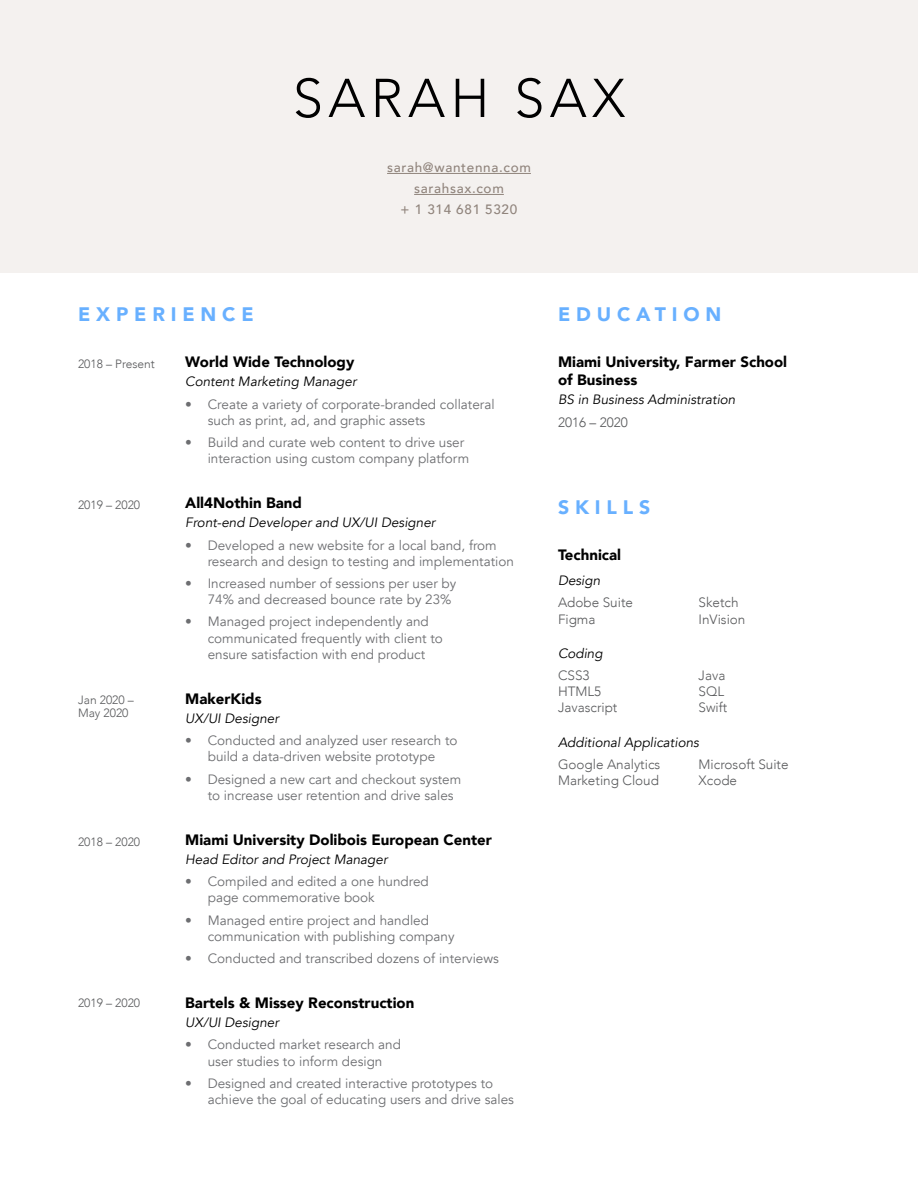
<style>
.page{position:relative;width:918px;height:1188px;background:#fff}
.page>*{position:absolute;margin:0;border:0;box-sizing:border-box;transform-origin:0 0}
.t1{font:300 54px "Avenir";letter-spacing:.1em;color:#000}
.t2{font:900 19.5px "Avenir";letter-spacing:.3em;color:#68b0ff}
.t3{font:900 15px/18px "Avenir";color:#000}
.t4{font:13.5px/16.2px "Avenir";color:#6d6e71}
.t5{font:italic 13.5px "Avenir";color:#000}
.t6{font:300 13.5px/16.2px "Avenir";color:#58595b}
.t7{font:500 13.5px/21px "Avenir";letter-spacing:.05em;color:#90847c;text-align:center}
.t8{font:300 12px/13.5px "Avenir";color:#58595b}
</style>
<div class="page">
<div style="left:0;top:0;width:918px;height:272px;background:#f4f1ef"></div>
<hr style="left:387px;top:173px;width:144px;height:1px;background:#90847c">
<hr style="left:414px;top:194px;width:90px;height:1px;background:#90847c">
<h1 class="t1" style="left:293px;top:66px;width:334px">SARAH SAX</h1>
<p class="t7" style="left:387px;top:156px;width:145px">sarah@wantenna.com sarahsax.com<br>+ 1 314 681 5320</p>
<h2 class="t2" style="left:78px;top:297px;width:177px">EXPERIENCE</h2>
<p class="t8" style="left:78px;top:357px;width:78px">2018 – Present</p>
<p class="t3" style="left:185px;top:353px;width:171px">World Wide Technology</p>
<p class="t5" style="left:185px;top:374px;width:173px">Content Marketing Manager</p>
<p class="t4" style="left:208px;top:396px;width:288px;text-indent:-23px">• Create a variety of corporate-branded collateral such as print, ad, and graphic assets</p>
<p class="t4" style="left:208px;top:434px;width:263px;text-indent:-23px">• Build and curate web content to drive user interaction using custom company platform</p>
<p class="t3" style="left:185px;top:494px;width:118px">All4Nothin Band</p>
<p class="t5" style="left:185px;top:515px;width:252px">Front-end Developer and UX/UI Designer</p>
<p class="t4" style="left:208px;top:537px;width:308px;text-indent:-23px">• Developed a new website for a local band, from research and design to testing and implementation</p>
<p class="t4" style="left:208px;top:575px;width:250px;text-indent:-23px">• Increased number of sessions per user by<br>74% and decreased bounce rate by 23%</p>
<p class="t4" style="left:208px;top:614px;width:237px;text-indent:-23px">• Managed project independently and communicated frequently with client to ensure satisfaction with end product</p>
<p class="t3" style="left:185px;top:689px;width:78px">MakerKids</p>
<p class="t5" style="left:185px;top:710px;width:95px">UX/UI Designer</p>
<p class="t4" style="left:185px;top:733px;width:274px;text-align:center">• Conducted and analyzed user research to build a data-driven website prototype</p>
<p class="t4" style="left:208px;top:771px;width:255px;text-indent:-23px">• Designed a new cart and checkout system to increase user retention and drive sales</p>
<p class="t3" style="left:185px;top:830px;width:308px">Miami University Dolibois European Center</p>
<p class="t5" style="left:185px;top:851px;width:204px">Head Editor and Project Manager</p>
<p class="t4" style="left:208px;top:874px;width:223px;text-indent:-23px">• Compiled and edited a one hundred page commemorative book</p>
<p class="t4" style="left:208px;top:912px;width:248px;text-indent:-23px">• Managed entire project and handled communication with publishing company</p>
<p class="t4" style="left:185px;top:950px;width:315px">• Conducted and transcribed dozens of interviews</p>
<p class="t3" style="left:185px;top:993px;width:231px">Bartels &amp; Missey Reconstruction</p>
<p class="t5" style="left:185px;top:1015px;width:95px">UX/UI Designer</p>
<p class="t4" style="left:185px;top:1037px;width:217px;text-align:center">• Conducted market research and user studies to inform design</p>
<p class="t4" style="left:208px;top:1075px;width:308px;text-indent:-23px">• Designed and created interactive prototypes to achieve the goal of educating users and drive sales</p>
<p class="t8" style="left:78px;top:498px;width:64px">2019 – 2020</p>
<p class="t8" style="left:78px;top:693px;width:57px">Jan 2020 –<br>May 2020</p>
<p class="t8" style="left:78px;top:835px;width:64px">2018 – 2020</p>
<p class="t8" style="left:78px;top:996px;width:64px">2019 – 2020</p>
<h2 class="t2" style="left:558px;top:297px;width:165px">EDUCATION</h2>
<p class="t3" style="left:558px;top:353px;width:231px">Miami University, Farmer School of Business</p>
<p class="t5" style="left:558px;top:392px;width:179px">BS in Business Administration</p>
<p class="t6" style="left:558px;top:414px;width:71px">2016 – 2020</p>
<h2 class="t2" style="left:558px;top:490px;width:94px">SKILLS</h2>
<p class="t3" style="left:558px;top:545px;width:65px">Technical</p>
<p class="t5" style="left:558px;top:573px;width:44px">Design</p>
<p class="t6" style="left:558px;top:595px;width:77px">Adobe Suite<br>Figma</p>
<p class="t6" style="left:699px;top:595px;width:48px">Sketch<br>InVision</p>
<p class="t5" style="left:558px;top:645px;width:46px">Coding</p>
<p class="t6" style="left:558px;top:667px;width:61px">CSS3<br>HTML5<br>Javascript</p>
<p class="t6" style="left:699px;top:667px;width:30px">Java<br>SQL<br>Swift</p>
<p class="t5" style="left:558px;top:734px;width:142px">Additional Applications</p>
<p class="t6" style="left:558px;top:756px;width:104px">Google Analytics<br>Marketing Cloud</p>
<p class="t6" style="left:699px;top:756px;width:92px">Microsoft Suite<br>Xcode</p>
</div>
